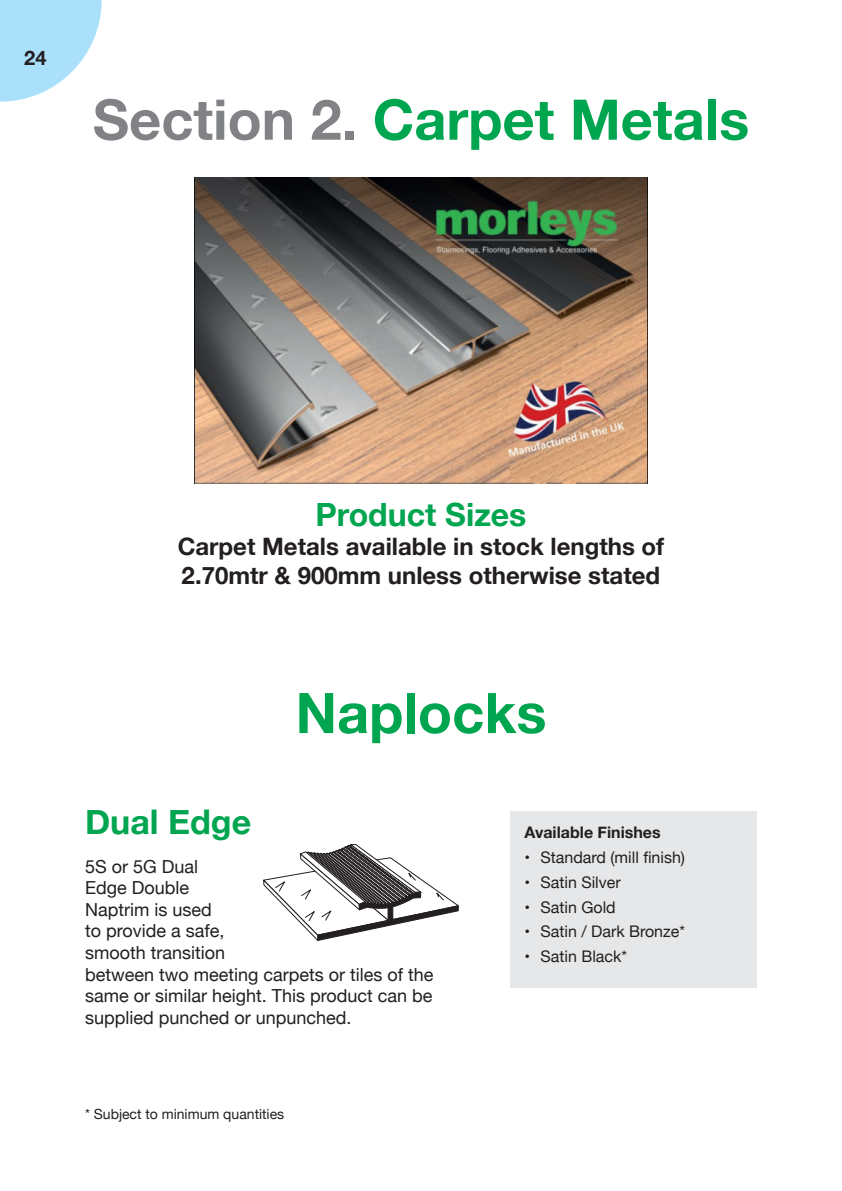
<style>
.page{position:relative;width:842px;height:1191px;background:#fff}
.page>*{position:absolute;margin:0;border:0;box-sizing:border-box;transform-origin:0 0}
.t1{font:700 56px "Helvetica Neue";color:#00a54f}
.t2{font:700 34px "Helvetica Neue";color:#00a54f}
.t3{font:700 32px "Helvetica Neue";color:#00a54f}
.t4{font:700 24px/28.8px "Helvetica Neue";color:#231f20}
.t5{font:700 20px "Helvetica Neue";color:#231f20}
.t6{font:18px/21.6px "Helvetica Neue";color:#231f20}
.t7{font:16px "Helvetica Neue";color:#231f20}
.t8{font:700 16px "Helvetica Neue";color:#231f20}
.t9{font:14px "Helvetica Neue";color:#231f20}
.s1{color:#808285}
</style>
<div class="page">
<div style="left:510px;top:811px;width:247px;height:176px;background:#e6e7e9"></div>
<svg style="left:0;top:0;width:102px;height:102px"></svg>
<img style="left:194px;top:178px;width:454px;height:305px">
<svg style="left:263px;top:844px;width:196px;height:96px"></svg>
<p class="t5" style="left:24px;top:42px;width:24px">24</p>
<h1 class="t1" style="left:93px;top:76px;width:658px"><span class="s1">Section 2.</span> Carpet Metals</h1>
<h3 class="t3" style="left:315px;top:489px;width:213px">Product Sizes</h3>
<h3 class="t4" style="left:178px;top:532px;width:488px">Carpet Metals available in stock lengths of<br>2.70mtr &amp; 900mm unless otherwise stated</h3>
<h1 class="t1" style="left:296px;top:669px;width:252px">Naplocks</h1>
<h2 class="t2" style="left:85px;top:795px;width:168px">Dual Edge</h2>
<p class="t6" style="left:85px;top:856px;width:350px">5S or 5G Dual<br>Edge Double<br>Naptrim is used<br>to provide a safe,<br>smooth transition<br>between two meeting carpets or tiles of the same or similar height. This product can be supplied punched or unpunched.</p>
<p class="t9" style="left:85px;top:1104px;width:201px">* Subject to minimum quantities</p>
<p class="t8" style="left:524px;top:819px;width:138px">Available Finishes</p>
<p class="t7" style="left:524px;top:845px;width:162px">• Standard (mill finish)</p>
<p class="t7" style="left:524px;top:870px;width:98px">• Satin Silver</p>
<p class="t7" style="left:524px;top:895px;width:93px">• Satin Gold</p>
<p class="t7" style="left:524px;top:920px;width:162px">• Satin / Dark Bronze*</p>
<p class="t7" style="left:524px;top:945px;width:104px">• Satin Black*</p>
</div>
